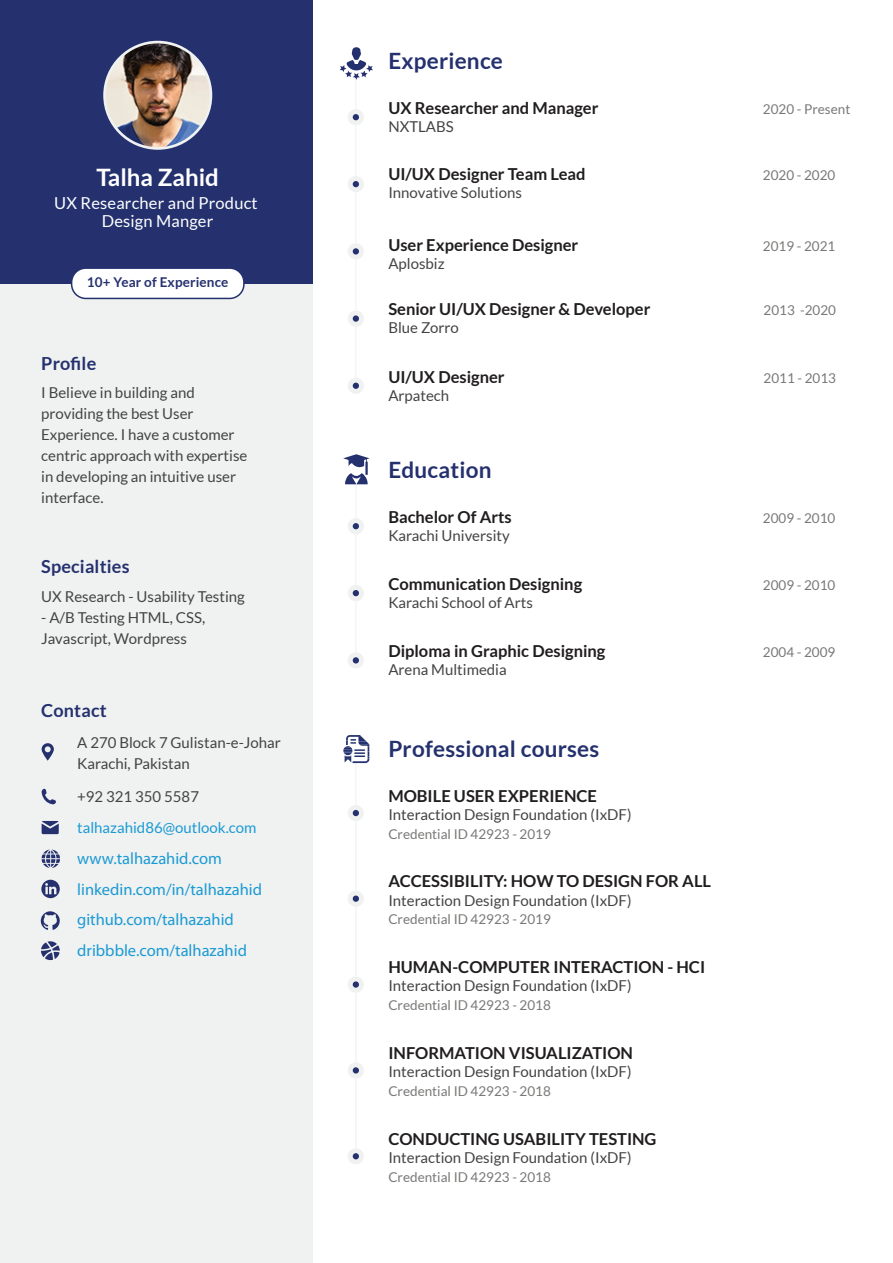
<style>
.page{position:relative;width:893px;height:1263px;background:#fff}
.page>*{position:absolute;margin:0;border:0;box-sizing:border-box;transform-origin:0 0}
.t1{font:700 24px "Lato";color:#fff}
.t2{font:700 22.5px "Lato";letter-spacing:.01em;color:#24316e}
.t3{font:700 18px "Lato";letter-spacing:.01em;color:#24316e}
.t4{font:700 16.5px "Lato";color:#201d1e}
.t5{font:16.5px/30.6px "Myriad Pro";color:#1a9bd4}
.t6{font:16.5px/18px "Lato";letter-spacing:.01em;color:#fff;text-align:center}
.t7{font:15px/21px "Lato";color:#434343}
.t8{font:15px "Lato";color:#1a9bd4}
.t9{font:13.5px "Lato";color:#787877}
.t10{font:700 13.5px "Lato";letter-spacing:.01em;color:#24316e}
</style>
<div class="page">
<div style="left:0;top:283px;width:312px;height:980px;background:#f0f1f1"></div>
<div style="left:0;top:0;width:312px;height:283px;background:#24316e"></div>
<svg style="left:103px;top:41px;width:109px;height:109px"></svg>
<div style="left:72px;top:268px;width:172px;height:30px;background:#fff;border-radius:14px"></div>
<div style="left:71px;top:267px;width:174px;height:32px;border:2px solid #24316e;border-radius:14px"></div>
<img style="left:106px;top:43px;width:104px;height:104px;border-radius:52px">
<hr style="left:355px;top:78px;width:1px;height:31px;background:#f0f1f1">
<div style="left:348px;top:109px;width:16px;height:16px;background:#f0f1f1;border-radius:50%"></div>
<svg style="left:353px;top:114px;width:6px;height:6px"></svg>
<hr style="left:355px;top:125px;width:1px;height:51px;background:#f0f1f1">
<div style="left:348px;top:176px;width:16px;height:16px;background:#f0f1f1;border-radius:50%"></div>
<svg style="left:353px;top:181px;width:6px;height:6px"></svg>
<hr style="left:355px;top:192px;width:1px;height:51px;background:#f0f1f1">
<div style="left:348px;top:243px;width:16px;height:17px;background:#f0f1f1;border-radius:50%"></div>
<div style="left:353px;top:248px;width:6px;height:7px;background:#24316e;border-radius:3px"></div>
<hr style="left:355px;top:260px;width:1px;height:50px;background:#f0f1f1">
<div style="left:348px;top:310px;width:16px;height:17px;background:#f0f1f1;border-radius:50%"></div>
<div style="left:353px;top:315px;width:6px;height:7px;background:#24316e;border-radius:3px"></div>
<hr style="left:355px;top:327px;width:1px;height:51px;background:#f0f1f1">
<div style="left:348px;top:378px;width:16px;height:16px;background:#f0f1f1;border-radius:50%"></div>
<svg style="left:353px;top:383px;width:6px;height:6px"></svg>
<hr style="left:355px;top:484px;width:1px;height:34px;background:#f0f1f1">
<div style="left:348px;top:518px;width:16px;height:16px;background:#f0f1f1;border-radius:50%"></div>
<svg style="left:353px;top:523px;width:6px;height:6px"></svg>
<hr style="left:355px;top:534px;width:1px;height:51px;background:#f0f1f1">
<div style="left:348px;top:585px;width:16px;height:16px;background:#f0f1f1;border-radius:50%"></div>
<svg style="left:353px;top:590px;width:6px;height:6px"></svg>
<hr style="left:355px;top:601px;width:1px;height:51px;background:#f0f1f1">
<div style="left:348px;top:652px;width:16px;height:16px;background:#f0f1f1;border-radius:50%"></div>
<svg style="left:353px;top:657px;width:6px;height:6px"></svg>
<hr style="left:355px;top:762px;width:1px;height:43px;background:#f0f1f1">
<div style="left:348px;top:805px;width:16px;height:16px;background:#f0f1f1;border-radius:50%"></div>
<svg style="left:353px;top:810px;width:6px;height:6px"></svg>
<hr style="left:355px;top:821px;width:1px;height:69px;background:#f0f1f1">
<div style="left:348px;top:890px;width:16px;height:17px;background:#f0f1f1;border-radius:50%"></div>
<div style="left:353px;top:895px;width:6px;height:7px;background:#24316e;border-radius:3px"></div>
<hr style="left:355px;top:907px;width:1px;height:69px;background:#f0f1f1">
<div style="left:348px;top:976px;width:16px;height:17px;background:#f0f1f1;border-radius:50%"></div>
<div style="left:353px;top:981px;width:6px;height:7px;background:#24316e;border-radius:3px"></div>
<hr style="left:355px;top:993px;width:1px;height:69px;background:#f0f1f1">
<div style="left:348px;top:1062px;width:16px;height:16px;background:#f0f1f1;border-radius:50%"></div>
<svg style="left:353px;top:1067px;width:6px;height:6px"></svg>
<hr style="left:355px;top:1078px;width:1px;height:70px;background:#f0f1f1">
<div style="left:348px;top:1148px;width:16px;height:16px;background:#f0f1f1;border-radius:50%"></div>
<svg style="left:353px;top:1153px;width:6px;height:6px"></svg>
<svg style="left:343px;top:454px;width:26px;height:30px"></svg>
<svg style="left:340px;top:47px;width:33px;height:33px"></svg>
<svg style="left:343px;top:735px;width:26px;height:28px"></svg>
<svg style="left:42px;top:789px;width:14px;height:15px"></svg>
<svg style="left:41px;top:743px;width:13px;height:18px"></svg>
<svg style="left:42px;top:821px;width:17px;height:13px"></svg>
<svg style="left:42px;top:849px;width:18px;height:19px"></svg>
<svg style="left:41px;top:880px;width:19px;height:18px"></svg>
<svg style="left:41px;top:941px;width:19px;height:19px"></svg>
<svg style="left:40px;top:911px;width:20px;height:19px"></svg>
<h1 class="t1" style="left:97px;top:164px;width:124px">Talha Zahid</h1>
<p class="t6" style="left:54px;top:193px;width:205px">UX Researcher and Product<br>Design Manger</p>
<p class="t10" style="left:87px;top:275px;width:143px">10+ Year of Experience</p>
<p class="t3" style="left:41px;top:353px;width:57px">Profile</p>
<p class="t7" style="left:41px;top:382px;width:208px">I Believe in building and providing the best User<br>Experience. I have a customer centric approach with expertise in developing an intuitive user interface.</p>
<p class="t3" style="left:41px;top:556px;width:90px">Specialties</p>
<p class="t7" style="left:41px;top:586px;width:205px">UX Research - Usability Testing</p>
<p class="t7" style="left:41px;top:607px;width:166px">- A/B Testing HTML, CSS,<br>Javascript, Wordpress</p>
<p class="t3" style="left:41px;top:700px;width:67px">Contact</p>
<p class="t7" style="left:77px;top:731px;width:205px">A 270 Block 7 Gulistan-e-Johar<br>Karachi, Pakistan</p>
<p class="t7" style="left:77px;top:785px;width:123px">+92 321 350 5587</p>
<p class="t8" style="left:77px;top:819px;width:181px">talhazahid86@outlook.com</p>
<p class="t5" style="left:77px;top:843px;width:186px">www.talhazahid.com linkedin.com/in/talhazahid github.com/talhazahid dribbble.com/talhazahid</p>
<h2 class="t2" style="left:388px;top:48px;width:116px">Experience</h2>
<p class="t4" style="left:388px;top:99px;width:212px">UX Researcher and Manager</p>
<p class="t7" style="left:388px;top:116px;width:67px">NXTLABS</p>
<p class="t4" style="left:388px;top:165px;width:199px">UI/UX Designer Team Lead</p>
<p class="t7" style="left:388px;top:182px;width:135px">Innovative Solutions</p>
<p class="t4" style="left:388px;top:235px;width:191px">User Experience Designer</p>
<p class="t7" style="left:388px;top:252px;width:58px">Aplosbiz</p>
<p class="t4" style="left:388px;top:300px;width:264px">Senior UI/UX Designer &amp; Developer</p>
<p class="t7" style="left:388px;top:317px;width:72px">Blue Zorro</p>
<p class="t4" style="left:388px;top:367px;width:118px">UI/UX Designer</p>
<p class="t7" style="left:388px;top:385px;width:62px">Arpatech</p>
<h2 class="t2" style="left:388px;top:456px;width:105px">Education</h2>
<p class="t4" style="left:388px;top:507px;width:125px">Bachelor Of Arts</p>
<p class="t7" style="left:388px;top:525px;width:123px">Karachi University</p>
<p class="t4" style="left:388px;top:574px;width:195px">Communication Designing</p>
<p class="t7" style="left:388px;top:592px;width:146px">Karachi School of Arts</p>
<p class="t4" style="left:388px;top:642px;width:219px">Diploma in Graphic Designing</p>
<p class="t7" style="left:388px;top:659px;width:120px">Arena Multimedia</p>
<h2 class="t2" style="left:388px;top:736px;width:212px">Professional courses</h2>
<p class="t4" style="left:388px;top:787px;width:210px">MOBILE USER EXPERIENCE</p>
<p class="t7" style="left:388px;top:804px;width:245px">Interaction Design Foundation (IxDF)</p>
<p class="t9" style="left:388px;top:826px;width:164px">Credential ID 42923 - 2019</p>
<p class="t4" style="left:388px;top:872px;width:324px">ACCESSIBILITY: HOW TO DESIGN FOR ALL</p>
<p class="t7" style="left:388px;top:889px;width:245px">Interaction Design Foundation (IxDF)</p>
<p class="t9" style="left:388px;top:912px;width:164px">Credential ID 42923 - 2019</p>
<p class="t4" style="left:388px;top:958px;width:318px">HUMAN-COMPUTER INTERACTION - HCI</p>
<p class="t7" style="left:388px;top:975px;width:245px">Interaction Design Foundation (IxDF)</p>
<p class="t9" style="left:388px;top:997px;width:164px">Credential ID 42923 - 2018</p>
<p class="t4" style="left:388px;top:1044px;width:246px">INFORMATION VISUALIZATION</p>
<p class="t7" style="left:388px;top:1061px;width:245px">Interaction Design Foundation (IxDF)</p>
<p class="t9" style="left:388px;top:1083px;width:164px">Credential ID 42923 - 2018</p>
<p class="t4" style="left:388px;top:1130px;width:270px">CONDUCTING USABILITY TESTING</p>
<p class="t7" style="left:388px;top:1147px;width:245px">Interaction Design Foundation (IxDF)</p>
<p class="t9" style="left:388px;top:1169px;width:164px">Credential ID 42923 - 2018</p>
<p class="t9" style="left:763px;top:102px;width:89px">2020 - Present</p>
<p class="t9" style="left:763px;top:168px;width:74px">2020 - 2020</p>
<p class="t9" style="left:763px;top:238px;width:74px">2019 - 2021</p>
<p class="t9" style="left:764px;top:303px;width:74px">2013 -2020</p>
<p class="t9" style="left:764px;top:370px;width:74px">2011 - 2013</p>
<p class="t9" style="left:763px;top:511px;width:74px">2009 - 2010</p>
<p class="t9" style="left:763px;top:577px;width:74px">2009 - 2010</p>
<p class="t9" style="left:763px;top:645px;width:74px">2004 - 2009</p>
</div>
